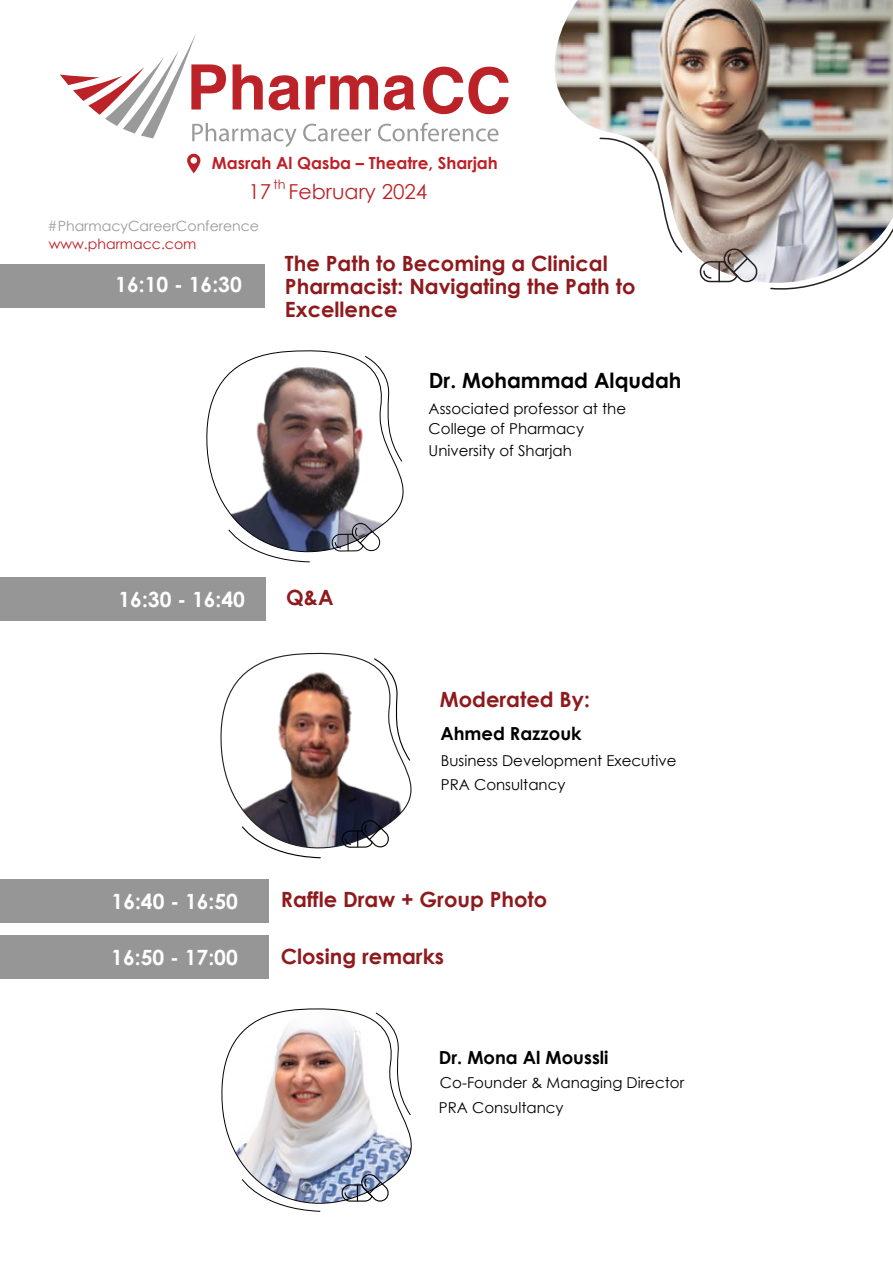
<style>
.page{position:relative;width:893px;height:1262px;background:#fff}
.page>*{position:absolute;margin:0;border:0;box-sizing:border-box;transform-origin:0 0}
.t1{font:700 21px/22.8px "Century Gothic";color:#8f1a1d}
.t2{font:700 21px "Century Gothic";color:#fff}
.t3{font:700 21px "Century Gothic";color:#000001}
.t4{font:20.55px "Century Gothic";color:#bc2328}
.t5{font:700 18px "Century Gothic";color:#000001}
.t6{font:700 16.65px "Century Gothic";color:#bc2026}
.t7{font:15px/21px "Century Gothic";color:#000001}
.t8{font:14.1px "Century Gothic";color:#9a9a98}
.t9{font:14.1px "Century Gothic";color:#bd1f25}
.t10{font:12.75px "Century Gothic";color:#bc2328}
</style>
<div class="page">
<img style="left:221px;top:1008px;width:191px;height:204px">
<svg style="left:375px;top:1012px;width:36px;height:104px"></svg>
<svg style="left:341px;top:1172px;width:49px;height:31px"></svg>
<svg style="left:60px;top:34px;width:448px;height:113px"></svg>
<img style="left:554px;top:0;width:338px;height:283px">
<svg style="left:769px;top:199px;width:123px;height:91px"></svg>
<svg style="left:598px;top:135px;width:85px;height:119px"></svg>
<svg style="left:699px;top:246px;width:60px;height:37px"></svg>
<svg style="left:187px;top:154px;width:13px;height:19px"></svg>
<svg style="left:206px;top:350px;width:198px;height:230px"></svg>
<svg style="left:364px;top:355px;width:39px;height:107px"></svg>
<svg style="left:228px;top:529px;width:82px;height:33px"></svg>
<svg style="left:331px;top:521px;width:50px;height:31px"></svg>
<div style="left:0;top:264px;width:264px;height:43px;background:#969696"></div>
<div style="left:0;top:577px;width:265px;height:43px;background:#969696"></div>
<div style="left:0;top:879px;width:269px;height:43px;background:#969696"></div>
<div style="left:0;top:935px;width:269px;height:44px;background:#969696"></div>
<img style="left:220px;top:653px;width:192px;height:206px">
<p class="t6" style="left:212px;top:151px;width:287px">Masrah Al Qasba – Theatre, Sharjah</p>
<p class="t10" style="left:273px;top:175px;width:14px">th</p>
<h2 class="t4" style="left:248px;top:178px;width:180px">17 February 2024</h2>
<p class="t8" style="left:48px;top:216px;width:213px">#PharmacyCareerConference</p>
<p class="t9" style="left:49px;top:234px;width:149px">www.pharmacc.com</p>
<h1 class="t2" style="left:115px;top:269px;width:128px">16:10 - 16:30</h1>
<h1 class="t1" style="left:285px;top:251px;width:352px">The Path to Becoming a Clinical<br>Pharmacist: Navigating the Path to<br>Excellence</h1>
<h1 class="t3" style="left:429px;top:365px;width:254px">Dr. Mohammad Alqudah</h1>
<p class="t7" style="left:428px;top:397px;width:199px">Associated professor at the<br>College of Pharmacy<br>University of Sharjah</p>
<h1 class="t2" style="left:118px;top:583px;width:128px">16:30 - 16:40</h1>
<h1 class="t1" style="left:286px;top:585px;width:49px">Q&amp;A</h1>
<h1 class="t1" style="left:440px;top:686px;width:151px">Moderated By:</h1>
<p class="t5" style="left:440px;top:720px;width:143px">Ahmed Razzouk</p>
<p class="t7" style="left:441px;top:749px;width:237px;line-height:23.1px">Business Development Executive<br>PRA Consultancy</p>
<h1 class="t2" style="left:112px;top:885px;width:128px">16:40 - 16:50</h1>
<h1 class="t1" style="left:281px;top:887px;width:268px">Raffle Draw + Group Photo</h1>
<h1 class="t2" style="left:111px;top:941px;width:128px">16:50 - 17:00</h1>
<h1 class="t1" style="left:281px;top:944px;width:165px">Closing remarks</h1>
<p class="t5" style="left:439px;top:1043px;width:171px">Dr. Mona Al Moussli</p>
<p class="t7" style="left:439px;top:1069px;width:247px;line-height:24.8px">Co-Founder &amp; Managing Director<br>PRA Consultancy</p>
</div>
